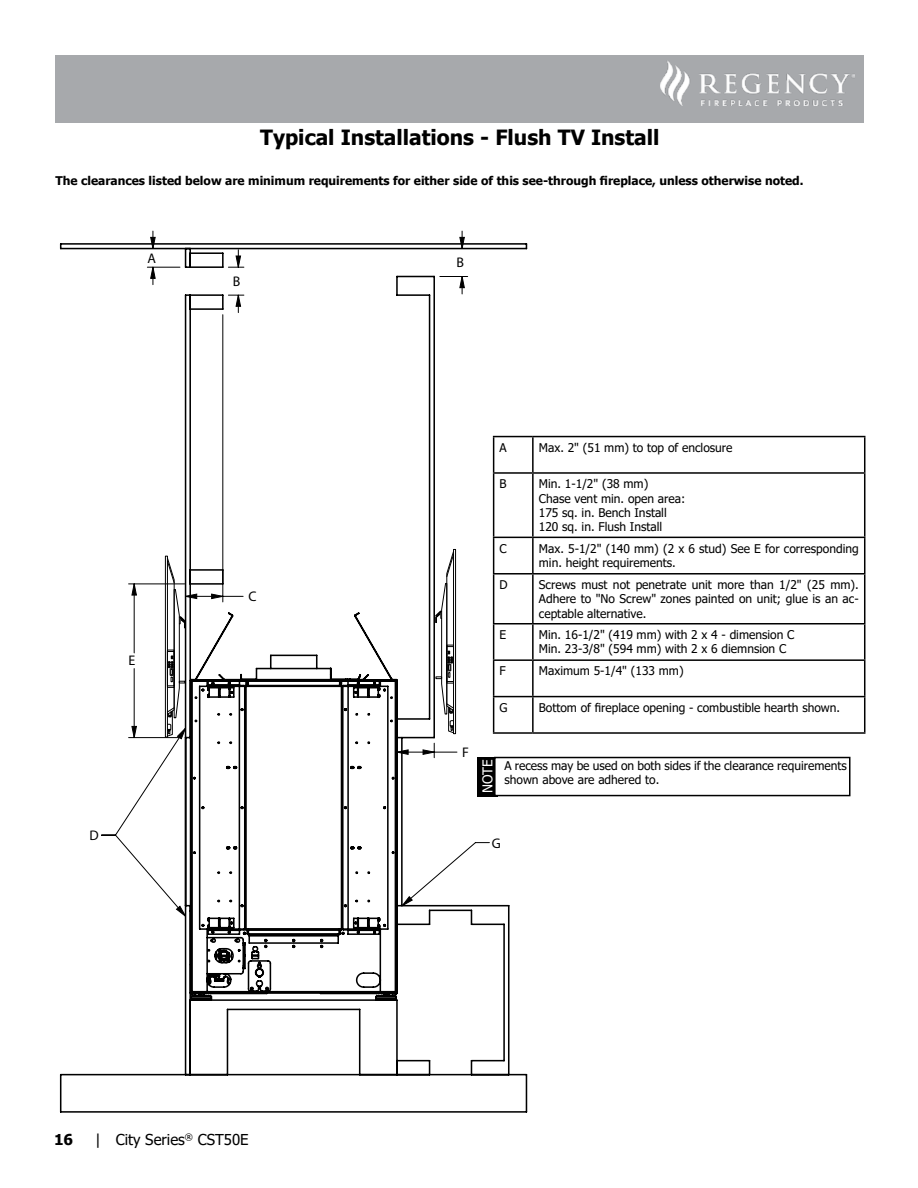
<style>
.page{position:relative;width:918px;height:1188px;background:#fff}
.page>*{position:absolute;margin:0;border:0;box-sizing:border-box;transform-origin:0 0}
.t1{font:700 21px "Tahoma";color:#000}
.t2{font:15px "Tahoma";color:#000}
.t3{font:700 15px "Tahoma";color:#000}
.t4{font:13.95px "Arial";color:#000}
.t5{font:13.5px "Tahoma";color:#fff}
.t6{font:12px/14.4px "Tahoma";color:#000}
.t7{font:700 12px "Tahoma";color:#000}
</style>
<div class="page">
<div style="left:56px;top:55px;width:808px;height:67px;background:#a7a9ac"></div>
<img style="left:661px;top:61px;width:194px;height:45px">
<svg style="left:59px;top:243px;width:469px;height:870px"></svg>
<svg style="left:101px;top:727px;width:389px;height:190px"></svg>
<svg style="left:464px;top:276px;width:4px;height:18px"></svg>
<hr style="left:129px;top:584px;width:56px;height:1px;background:#000">
<hr style="left:129px;top:737px;width:51px;height:1px;background:#000">
<svg style="left:434px;top:754px;width:23px;height:4px"></svg>
<svg style="left:177px;top:754px;width:235px;height:162px"></svg>
<svg style="left:132px;top:237px;width:332px;height:517px"></svg>
<div style="left:165px;top:556px;width:3px;height:181px;border:1px solid #000"></div>
<svg style="left:166px;top:557px;width:77px;height:180px"></svg>
<div style="left:453px;top:549px;width:3px;height:185px;border:1px solid #000"></div>
<svg style="left:435px;top:550px;width:20px;height:184px"></svg>
<hr style="left:493px;top:436px;width:40px;height:1px;background:#000">
<hr style="left:493px;top:437px;width:1px;height:35px;background:#000">
<hr style="left:533px;top:436px;width:332px;height:1px;background:#000">
<hr style="left:532px;top:437px;width:2px;height:35px;background:#000">
<hr style="left:864px;top:437px;width:1px;height:35px;background:#000">
<hr style="left:493px;top:472px;width:40px;height:2px;background:#000">
<hr style="left:493px;top:474px;width:1px;height:63px;background:#000">
<hr style="left:533px;top:472px;width:332px;height:2px;background:#000">
<hr style="left:532px;top:474px;width:2px;height:63px;background:#000">
<hr style="left:864px;top:474px;width:1px;height:63px;background:#000">
<hr style="left:493px;top:537px;width:40px;height:1px;background:#000">
<hr style="left:493px;top:538px;width:1px;height:35px;background:#000">
<hr style="left:533px;top:537px;width:332px;height:1px;background:#000">
<hr style="left:532px;top:538px;width:2px;height:35px;background:#000">
<hr style="left:864px;top:538px;width:1px;height:35px;background:#000">
<hr style="left:493px;top:573px;width:40px;height:2px;background:#000">
<hr style="left:493px;top:575px;width:1px;height:48px;background:#000">
<hr style="left:533px;top:573px;width:332px;height:2px;background:#000">
<hr style="left:532px;top:575px;width:2px;height:48px;background:#000">
<hr style="left:864px;top:575px;width:1px;height:48px;background:#000">
<hr style="left:493px;top:623px;width:40px;height:2px;background:#000">
<hr style="left:493px;top:625px;width:1px;height:34px;background:#000">
<hr style="left:533px;top:623px;width:332px;height:2px;background:#000">
<hr style="left:532px;top:625px;width:2px;height:34px;background:#000">
<hr style="left:864px;top:625px;width:1px;height:34px;background:#000">
<hr style="left:493px;top:659px;width:40px;height:2px;background:#000">
<hr style="left:493px;top:661px;width:1px;height:35px;background:#000">
<hr style="left:533px;top:659px;width:332px;height:2px;background:#000">
<hr style="left:532px;top:661px;width:2px;height:35px;background:#000">
<hr style="left:864px;top:661px;width:1px;height:35px;background:#000">
<hr style="left:493px;top:696px;width:40px;height:1px;background:#000">
<hr style="left:493px;top:697px;width:1px;height:35px;background:#000">
<hr style="left:533px;top:696px;width:332px;height:1px;background:#000">
<hr style="left:532px;top:697px;width:2px;height:35px;background:#000">
<hr style="left:864px;top:697px;width:1px;height:35px;background:#000">
<hr style="left:493px;top:732px;width:40px;height:2px;background:#000">
<hr style="left:533px;top:732px;width:332px;height:2px;background:#000">
<div style="left:477px;top:757px;width:20px;height:39px;background:#000"></div>
<div style="left:495px;top:758px;width:355px;height:38px;background:#fff"></div>
<div style="left:494px;top:757px;width:356px;height:39px;border:2px solid #000"></div>
<h1 class="t1" style="left:260px;top:122px;width:401px">Typical Installations - Flush TV Install</h1>
<p class="t7" style="left:56px;top:172px;width:750px">The clearances listed below are minimum requirements for either side of this see-through fireplace, unless otherwise noted.</p>
<p class="t4" style="left:147px;top:249px;width:10px">A</p>
<p class="t4" style="left:233px;top:273px;width:9px">B</p>
<p class="t4" style="left:129px;top:652px;width:8px">E</p>
<p class="t4" style="left:89px;top:827px;width:11px">D</p>
<p class="t4" style="left:248px;top:588px;width:10px">C</p>
<p class="t3" style="left:54px;top:1129px;width:21px">16</p>
<p class="t2" style="left:95px;top:1130px;width:155px">| City Series<sup>®</sup> CST50E</p>
<p class="t4" style="left:457px;top:254px;width:9px">B</p>
<p class="t4" style="left:462px;top:744px;width:8px">F</p>
<p class="t6" style="left:500px;top:441px;width:9px">A</p>
<p class="t6" style="left:539px;top:441px;width:195px">Max. 2" (51 mm) to top of enclosure</p>
<p class="t6" style="left:500px;top:477px;width:9px">B</p>
<p class="t6" style="left:539px;top:477px;width:148px">Min. 1-1/2" (38 mm)<br>Chase vent min. open area:<br>175 sq. in. Bench Install<br>120 sq. in. Flush Install</p>
<p class="t6" style="left:500px;top:542px;width:9px">C</p>
<p class="t6" style="left:539px;top:542px;width:321px">Max. 5-1/2" (140 mm) (2 x 6 stud) See E for corresponding min. height requirements.</p>
<p class="t6" style="left:500px;top:578px;width:10px">D</p>
<p class="t6" style="left:539px;top:578px;width:321px;text-align:justify">Screws must not penetrate unit more than 1/2" (25 mm).<br>Adhere to "No Screw" zones painted on unit; glue is an ac&shy;ceptable alternative.</p>
<p class="t6" style="left:500px;top:628px;width:8px">E</p>
<p class="t6" style="left:539px;top:628px;width:257px">Min. 16-1/2" (419 mm) with 2 x 4 - dimension C<br>Min. 23-3/8" (594 mm) with 2 x 6 diemnsion C</p>
<p class="t6" style="left:500px;top:664px;width:8px">F</p>
<p class="t6" style="left:539px;top:664px;width:146px">Maximum 5-1/4" (133 mm)</p>
<p class="t6" style="left:500px;top:701px;width:10px">G</p>
<p class="t6" style="left:539px;top:701px;width:303px">Bottom of fireplace opening - combustible hearth shown.</p>
<p class="t5" style="left:478px;top:793px;width:35px;rotate:-90deg">NOTE</p>
<p class="t6" style="left:504px;top:759px;width:344px">A recess may be used on both sides if the clearance requirements shown above are adhered to.</p>
<p class="t4" style="left:492px;top:835px;width:11px">G</p>
</div>
